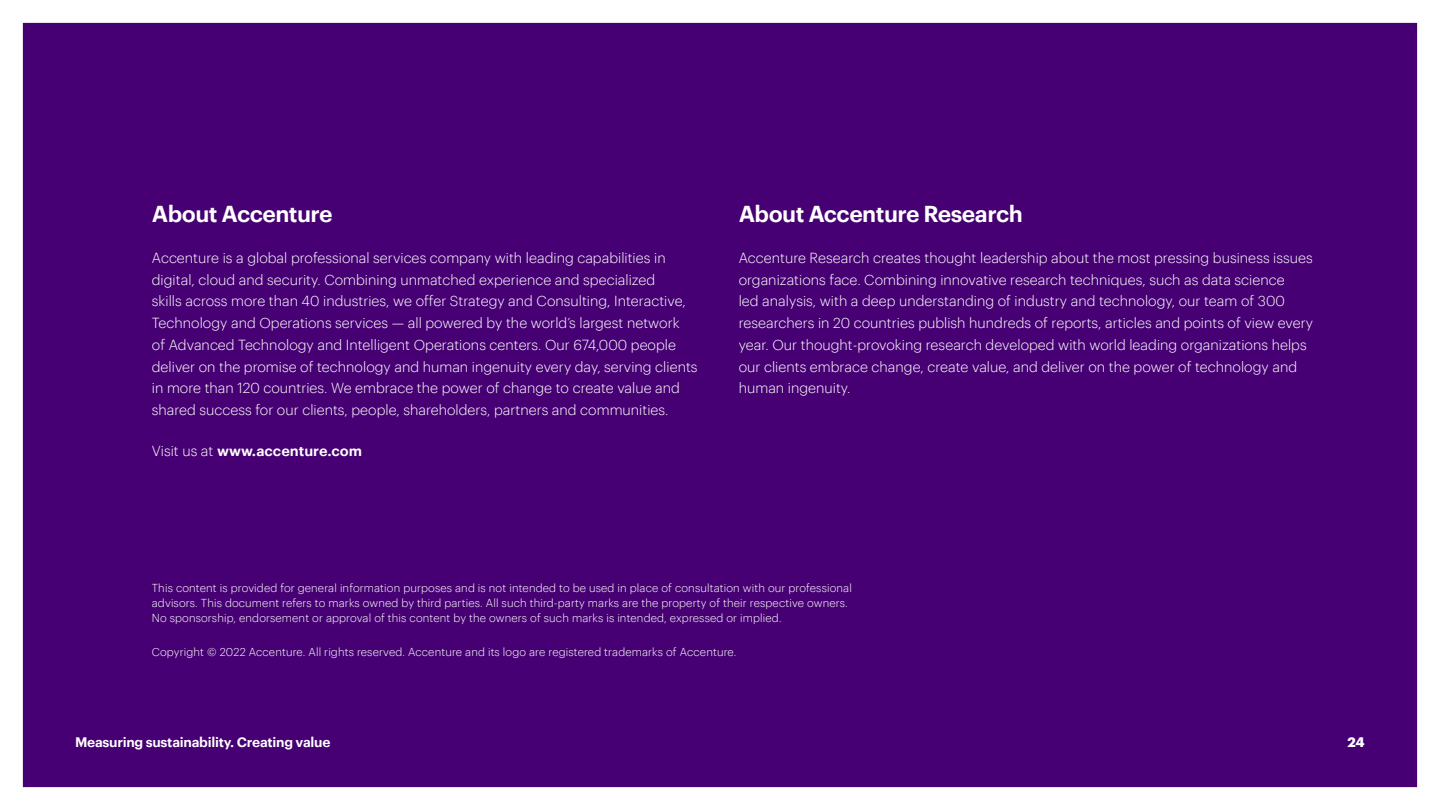
<style>
.page{position:relative;width:1440px;height:810px;background:#fff}
.page>*{position:absolute;margin:0;border:0;box-sizing:border-box;transform-origin:0 0}
.t1{font:600 22.5px "Graphik";letter-spacing:-.025em;color:#fff}
.t2{font:300 14.25px/21.8px "Graphik";color:#fff}
.t3{font:600 14.25px "Graphik";color:#fff}
.t4{font:600 13.5px "Graphik";letter-spacing:-.02em;color:#fff}
.t5{font:700 13.5px "Graphik";color:#fff}
.t6{font:300 11.25px/15px "Graphik";letter-spacing:.01em;color:#fff}
.s1{font-weight:300}
</style>
<div class="page">
<div style="left:22px;top:22px;width:1396px;height:766px;background:#460073"></div>
<h1 class="t1" style="left:152px;top:197px;width:182px">About Accenture</h1>
<p class="t2" style="left:152px;top:246px;width:547px">Accenture is a global professional services company with leading capabilities in digital, cloud and security. Combining unmatched experience and specialized<br>skills across more than 40 industries, we offer Strategy and Consulting, Interactive, Technology and Operations services — all powered by the world’s largest network<br>of Advanced Technology and Intelligent Operations centers. Our 674,000 people deliver on the promise of technology and human ingenuity every day, serving clients in more than 120 countries. We embrace the power of change to create value and shared success for our clients, people, shareholders, partners and communities.</p>
<p class="t3" style="left:152px;top:440px;width:212px"><span class="s1">Visit us at</span> www.accenture.com</p>
<h1 class="t1" style="left:739px;top:197px;width:286px">About Accenture Research</h1>
<p class="t2" style="left:739px;top:246px;width:576px">Accenture Research creates thought leadership about the most pressing business issues organizations face. Combining innovative research techniques, such as data science<br>led analysis, with a deep understanding of industry and technology, our team of 300 researchers in 20 countries publish hundreds of reports, articles and points of view every year. Our thought-provoking research developed with world leading organizations helps our clients embrace change, create value, and deliver on the power of technology and human ingenuity.</p>
<p class="t6" style="left:152px;top:580px;width:702px">This content is provided for general information purposes and is not intended to be used in place of consultation with our professional advisors. This document refers to marks owned by third parties. All such third-party marks are the property of their respective owners.<br>No sponsorship, endorsement or approval of this content by the owners of such marks is intended, expressed or implied.</p>
<p class="t6" style="left:152px;top:644px;width:586px">Copyright © 2022 Accenture. All rights reserved. Accenture and its logo are registered trademarks of Accenture.</p>
<p class="t4" style="left:75px;top:732px;width:257px">Measuring sustainability. Creating value</p>
<p class="t5" style="left:1347px;top:732px;width:19px">24</p>
</div>
